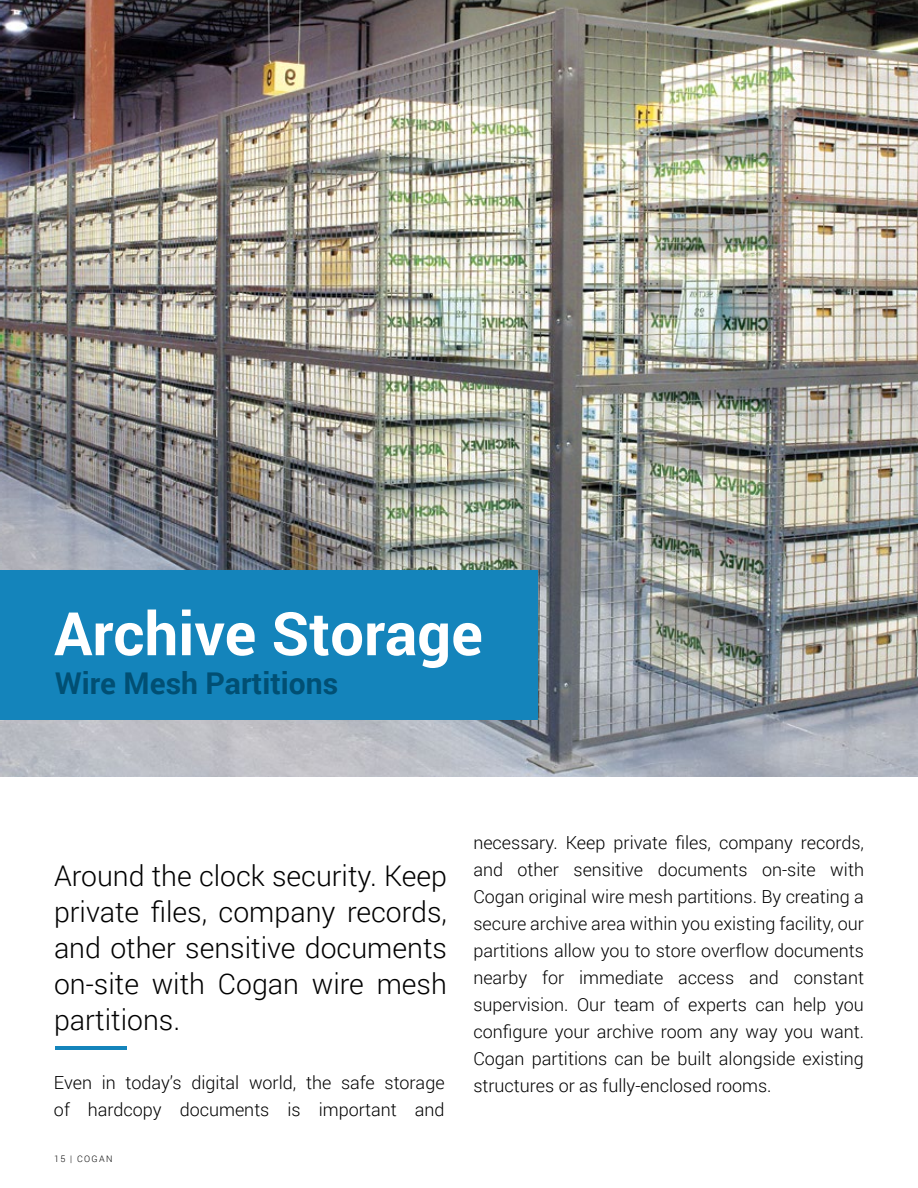
<style>
.page{position:relative;width:918px;height:1188px;background:#fff}
.page>*{position:absolute;margin:0;border:0;box-sizing:border-box;transform-origin:0 0}
.t1{font:700 60px "Roboto";color:#fff}
.t2{font:700 30px "Roboto";color:#014f73}
.t3{font:300 28.5px/36px "Roboto";color:#000;text-align:justify}
.t4{font:300 18px/27px "Roboto";color:#000;text-align:justify}
.t5{font:300 9px "Roboto";letter-spacing:.15em;color:#000}
</style>
<div class="page">
<img style="left:0;top:0;width:918px;height:777px">
<div style="left:0;top:570px;width:538px;height:150px;background:#1484bb"></div>
<hr style="left:56px;top:1047px;width:71px;height:3px;background:#1484bb">
<h1 class="t1" style="left:54px;top:592px;width:430px">Archive Storage</h1>
<h2 class="t2" style="left:55px;top:662px;width:285px">Wire Mesh Partitions</h2>
<h3 class="t3" style="left:54px;top:857px;width:395px">Around the clock security. Keep private files, company records, and other sensitive documents on-site with Cogan wire mesh partitions.</h3>
<p class="t4" style="left:473px;top:828px;width:392px">necessary. Keep private files, company records, and other sensitive documents on-site with Cogan original wire mesh partitions. By creating a secure archive area within you existing facility, our partitions allow you to store overflow documents nearby for immediate access and constant supervision. Our team of experts can help you configure your archive room any way you want.<br>Cogan partitions can be built alongside existing</p>
<p class="t4" style="left:54px;top:1069px;width:392px">Even in today’s digital world, the safe storage</p>
<p class="t4" style="left:473px;top:1071px;width:300px">structures or as fully-enclosed rooms.</p>
<p class="t4" style="left:54px;top:1096px;width:392px">of hardcopy documents is important and</p>
<p class="t5" style="left:54px;top:1153px;width:60px">15 | COGAN</p>
</div>
